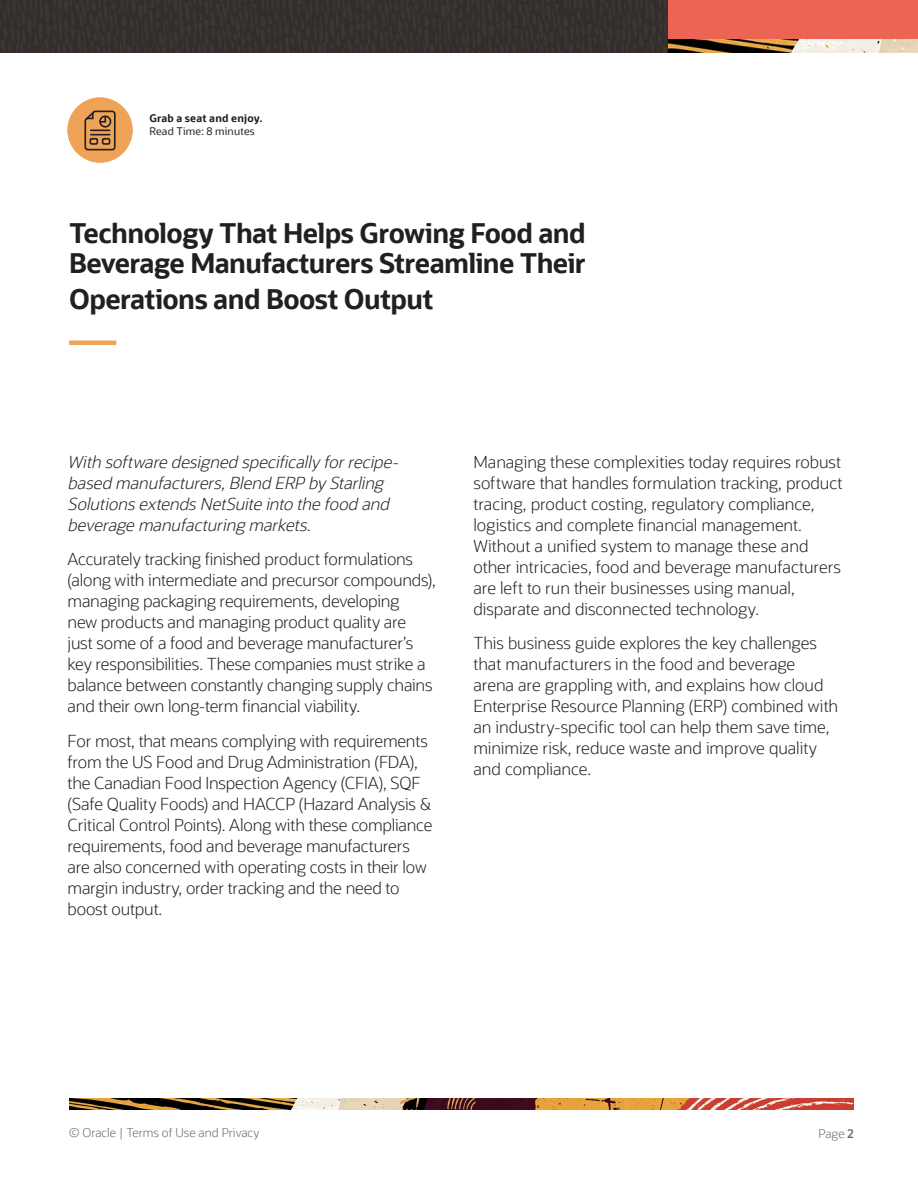
<style>
.page{position:relative;width:918px;height:1188px;background:#fff}
.page>*{position:absolute;margin:0;border:0;box-sizing:border-box;transform-origin:0 0}
.H1_2020{font:700 27px/30px "Oracle Sans";letter-spacing:-.02em;color:#231f20}
.Main_Body_2016{font:300 16.5px/21px "Oracle Sans";letter-spacing:-.01em;color:#231f20}
.Main_Body_2016-2{font:italic 300 16.5px/21px "Oracle Sans";color:#231f20}
.t1{font:300 12px "Oracle Sans";color:#666}
.read-time{font:700 10.5px "Oracle Sans";letter-spacing:.02em;color:#231f20}
.read-time-2{font:10.5px "Oracle Sans";letter-spacing:.015em;color:#231f20}
.s1{font-weight:600}
</style>
<div class="page">
<img style="left:0;top:0;width:669px;height:52px">
<div style="left:669px;top:0;width:249px;height:50px;background:#ec6554"></div>
<img style="left:669px;top:39px;width:249px;height:13px">
<img style="left:70px;top:1099px;width:784px;height:10px">
<div style="left:67px;top:98px;width:66px;height:65px;background:#eea357;border-radius:50%"></div>
<svg style="left:84px;top:110px;width:32px;height:41px"></svg>
<hr style="left:69px;top:341px;width:47px;height:4px;background:#eea357">
<p class="read-time" style="left:149px;top:112px;width:115px">Grab a seat and enjoy.</p>
<p class="read-time-2" style="left:149px;top:125px;width:107px">Read Time: 8 minutes</p>
<p class="H1_2020" style="left:69px;top:218px;width:518px">Technology That Helps Growing Food and<br>Beverage Manufacturers Streamline Their</p>
<p class="H1_2020" style="left:69px;top:284px;width:366px">Operations and Boost Output</p>
<p class="Main_Body_2016-2" style="left:68px;top:452px;width:337px">With software designed specifically forrecipe&shy;based manufacturers,Blend ERP by Starling SolutionsextendsNetSuite into the food and beverage manufacturing markets.</p>
<p class="Main_Body_2016" style="left:68px;top:549px;width:370px">Accurately tracking finished product formulations (along with intermediate and precursor compounds), managing packaging requirements, developing<br>new products and managing product quality are<br>just some of a food and beverage manufacturer’s key responsibilities. These companies must strike a balance between constantly changing supply chains and their own long-term financial viability.</p>
<p class="Main_Body_2016" style="left:68px;top:731px;width:366px">For most, that means complying with requirements from the US Food and Drug Administration (FDA), the Canadian Food Inspection Agency (CFIA), SQF (Safe Quality Foods) and HACCP (Hazard Analysis &amp; Critical Control Points). Along with these compliance requirements, food and beverage manufacturers are also concerned with operating costs in their low margin industry, order tracking and the need to boost output.</p>
<p class="Main_Body_2016" style="left:473px;top:452px;width:371px">Managing these complexities today requires robust software that handles formulation tracking, product tracing, product costing, regulatory compliance, logistics and complete financial management.<br>Without a unified system to manage these and other intricacies, food and beverage manufacturers are left to run their businesses using manual, disparate and disconnected technology.</p>
<p class="Main_Body_2016" style="left:473px;top:633px;width:366px">This business guide explores the key challenges that manufacturers in the food and beverage arena are grappling with, and explains how cloud Enterprise Resource Planning (ERP) combined with an industry-specific tool can help them save time, minimize risk, reduce waste and improve quality and compliance.</p>
<p class="t1" style="left:69px;top:1126px;width:192px">© Oracle | Terms of Use and Privacy</p>
<p class="t1" style="left:818px;top:1127px;width:37px">Page <span class="s1">2</span></p>
</div>
